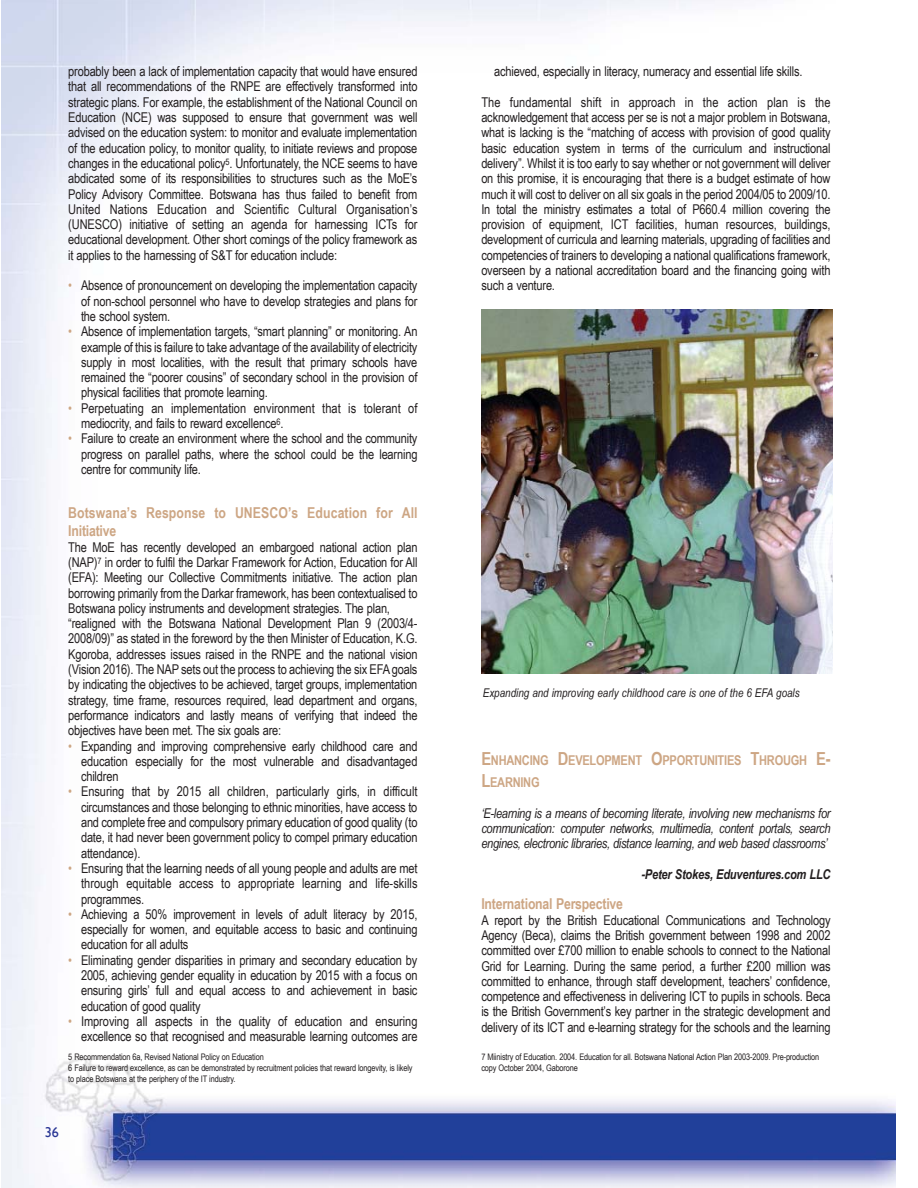
<style>
.page{position:relative;width:918px;height:1188px;background:#fff}
.page>*{position:absolute;margin:0;border:0;box-sizing:border-box;transform-origin:0 0}
.t1{font:700 15px/18px "Arial Narrow";letter-spacing:.005em;color:#cda684}
.t2{font:700 15px "Arial Narrow";letter-spacing:-.015em;color:#cda684}
.t3{font:14.25px "Gill Sans";color:#2a3795}
.t4{font:13.5px/15.3px "Arial Narrow";letter-spacing:-.015em;color:#231f20;text-align:justify}
.t5{font:italic 13.5px/15.3px "Arial Narrow";letter-spacing:-.025em;color:#231f20;text-align:justify}
.t6{font:700 13.5px/21.6px "Arial Narrow";letter-spacing:-.02em;color:#cda684}
.t7{font:italic 700 13.5px "Arial Narrow";letter-spacing:-.015em;color:#231f20}
.t8{font:italic 12px "Arial Narrow";color:#231f20}
.t9{font:9px/10.8px "Arial Narrow";letter-spacing:-.015em;color:#231f20}
.s1{color:#cda684}
.s2{font-size:18px}
</style>
<div class="page">
<img style="left:2px;top:0;width:894px;height:1188px">
<img style="left:481px;top:309px;width:351px;height:365px">
<div style="left:481px;top:686px;width:351px;height:32px;background:#fff"></div>
<p class="t4" style="left:68px;top:64px;width:351px">probably been a lack of implementation capacity that would have ensured that all recommendations of the RNPE are effectively transformed into strategic plans. For example, the establishment of the National Council on Education (NCE) was supposed to ensure that government was well advised on the education system: to monitor and evaluate implementation of the education policy, to monitor quality, to initiate reviews and propose changes in the educational policy<sup>5</sup>. Unfortunately, the NCE seems to have abdicated some of its responsibilities to structures such as the MoE’s Policy Advisory Committee. Botswana has thus failed to benefit from United Nations Education and Scientific Cultural Organisation’s (UNESCO) initiative of setting an agenda for harnessing ICTs for educational development. Other short comings of the policy framework as it applies to the harnessing of S&amp;T for education include:</p>
<p class="t4" style="left:81px;top:278px;width:338px;text-indent:-13px"><span class="s1">•</span> Absence of pronouncement on developing the implementation capacity of non-school personnel who have to develop strategies and plans for the school system.</p>
<p class="t4" style="left:81px;top:324px;width:338px;text-indent:-13px"><span class="s1">•</span> Absence of implementation targets, “smart planning” or monitoring. An example of this is failure to take advantage of the availability of electricity supply in most localities, with the result that primary schools have remained the “poorer cousins” of secondary school in the provision of physical facilities that promote learning.</p>
<p class="t4" style="left:81px;top:400px;width:338px;text-indent:-13px"><span class="s1">•</span> Perpetuating an implementation environment that is tolerant of mediocrity, and fails to reward excellence<sup>6</sup>.</p>
<p class="t4" style="left:81px;top:431px;width:338px;text-indent:-13px"><span class="s1">•</span> Failure to create an environment where the school and the community progress on parallel paths, where the school could be the learning centre for community life.</p>
<p class="t1" style="left:68px;top:504px;width:351px">Botswana’s Response to UNESCO’s Education for All<br>Initiative</p>
<p class="t4" style="left:68px;top:539px;width:351px;text-align:left">The MoE has recently developed an embargoed national action plan (NAP)<sup>7</sup> in order to fulfil the Darkar Framework for Action, Education for All (EFA): Meeting our Collective Commitments initiative. The action plan borrowing primarily from the Darkar framework, has been contextualised to Botswana policy instruments and development strategies. The plan, “realigned with the Botswana National Development Plan 9 (2003/4- 2008/09)” as stated in the foreword by the then Minister of Education, K.G.<br>Kgoroba, addresses issues raised in the RNPE and the national vision (Vision 2016). The NAP sets out the process to achieving the six EFA goals by indicating the objectives to be achieved, target groups, implementation strategy, time frame, resources required, lead department and organs, performance indicators and lastly means of verifying that indeed the objectives have been met. The six goals are:</p>
<p class="t4" style="left:81px;top:738px;width:338px;text-indent:-13px"><span class="s1">•</span> Expanding and improving comprehensive early childhood care and education especially for the most vulnerable and disadvantaged children</p>
<p class="t4" style="left:81px;top:784px;width:338px;text-indent:-13px"><span class="s1">•</span> Ensuring that by 2015 all children, particularly girls, in difficult circumstances and those belonging to ethnic minorities, have access to and complete free and compulsory primary education of good quality (to date, it had never been government policy to compel primary education attendance).</p>
<p class="t4" style="left:81px;top:860px;width:338px;text-indent:-13px"><span class="s1">•</span> Ensuring that the learning needs of all young people and adults are met through equitable access to appropriate learning and life-skills programmes.</p>
<p class="t4" style="left:81px;top:906px;width:338px;text-indent:-13px"><span class="s1">•</span> Achieving a 50% improvement in levels of adult literacy by 2015, especially for women, and equitable access to basic and continuing education for all adults</p>
<p class="t4" style="left:81px;top:952px;width:338px;text-indent:-13px"><span class="s1">•</span> Eliminating gender disparities in primary and secondary education by 2005, achieving gender equality in education by 2015 with a focus on ensuring girls’ full and equal access to and achievement in basic education of good quality</p>
<p class="t4" style="left:68px;top:1013px;width:351px;text-align:right"><span class="s1">•</span> Improving all aspects in the quality of education and ensuring excellence so that recognised and measurable learning outcomes are</p>
<p class="t4" style="left:494px;top:64px;width:310px">achieved, especially in literacy, numeracy and essential life skills.</p>
<p class="t4" style="left:481px;top:94px;width:351px">The fundamental shift in approach in the action plan is the acknowledgement that access per se is not a major problem in Botswana, what is lacking is the “matching of access with provision of good quality basic education system in terms of the curriculum and instructional delivery”. Whilst it is too early to say whether or not government will deliver on this promise, it is encouraging that there is a budget estimate of how much it will cost to deliver on all six goals in the period 2004/05 to 2009/10.<br>In total the ministry estimates a total of P660.4 million covering the provision of equipment, ICT facilities, human resources, buildings, development of curricula and learning materials, upgrading of facilities and competencies of trainers to developing a national qualifications framework, overseen by a national accreditation board and the financing going with such a venture.</p>
<p class="t8" style="left:483px;top:685px;width:318px">Expanding and improving early childhood care is one of the 6 EFA goals</p>
<p class="t6" style="left:481px;top:750px;width:351px"><span class="s2">E</span>NHANCING <span class="s2">D</span>EVELOPMENT <span class="s2">O</span>PPORTUNITIES <span class="s2">T</span>HROUGH <span class="s2">E-<br>L</span>EARNING</p>
<p class="t5" style="left:481px;top:805px;width:351px">‘E-learning is a means of becoming literate, involving new mechanisms for communication: computer networks, multimedia, content portals, search engines, electronic libraries, distance learning, and web based classrooms’</p>
<p class="t7" style="left:641px;top:866px;width:191px">-Peter Stokes, Eduventures.com LLC</p>
<p class="t2" style="left:481px;top:895px;width:143px">International Perspective</p>
<p class="t4" style="left:481px;top:912px;width:351px">A report by the British Educational Communications and Technology Agency (Beca), claims the British government between 1998 and 2002 committed over £700 million to enable schools to connect to the National Grid for Learning. During the same period, a further £200 million was committed to enhance, through staff development, teachers’ confidence, competence and effectiveness in delivering ICT to pupils in schools. Beca is the British Government’s key partner in the strategic development and delivery of its ICT and e-learning strategy for the schools and the learning</p>
<p class="t9" style="left:68px;top:1051px;width:346px">5 Recommendation 6a, Revised National Policy on Education<br>6 Failure to reward excellence, as can be demonstrated by recruitment policies that reward longevity, is likely to place Botswana at the periphery of the IT industry.</p>
<p class="t9" style="left:481px;top:1051px;width:340px">7 Miinistry of Education. 2004. Education for all. Botswana National Action Plan 2003-2009. Pre-production copy October 2004, Gaborone</p>
<p class="t3" style="left:45px;top:1124px;width:16px">36</p>
</div>
